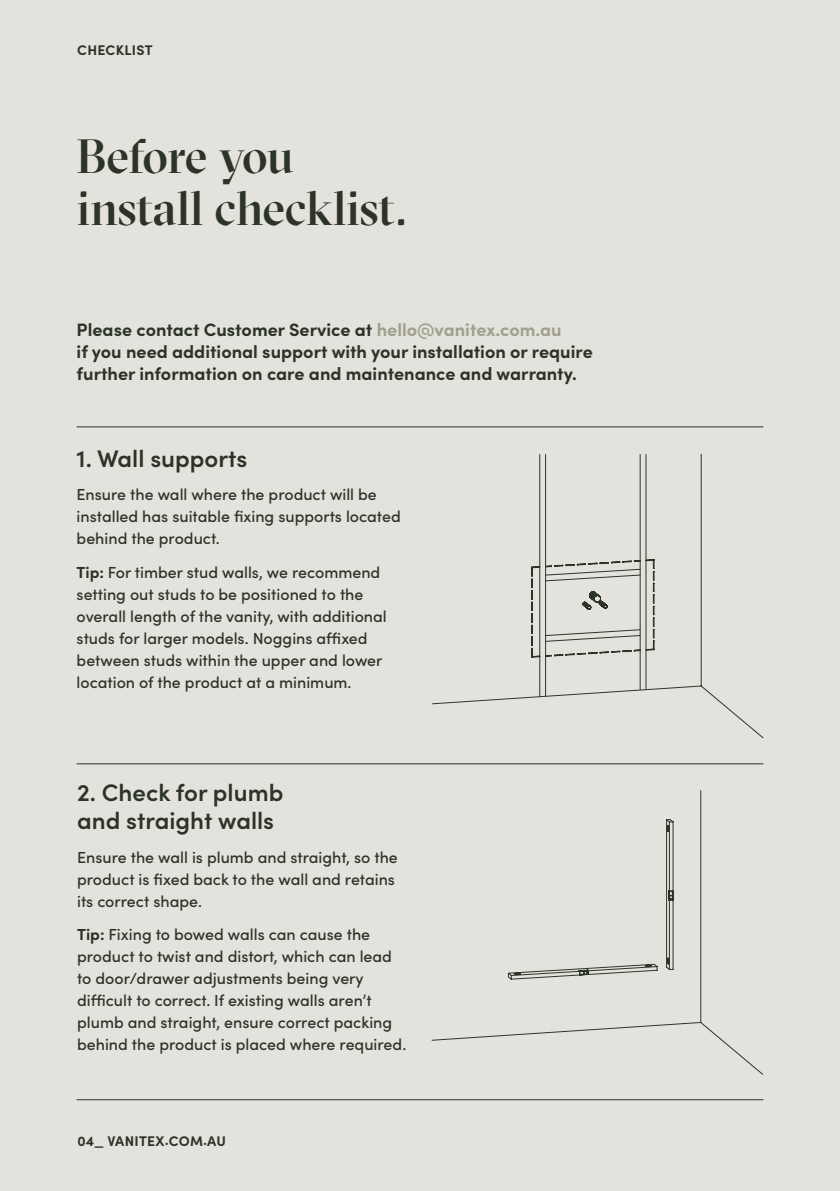
<style>
.page{position:relative;width:840px;height:1191px;background:#fff}
.page>*{position:absolute;margin:0;border:0;box-sizing:border-box;transform-origin:0 0}
.t1{font:500 48px/52px "GT Sectra Display";letter-spacing:-.01em;color:#2c3428}
.t2{font:600 24px/28px "Sofia Pro";color:#2c3428}
.t3{font:700 18px/22px "Sofia Pro";color:#2c3428}
.t4{font:500 16px/22px "Sofia Pro";color:#2c3428}
.t5{font:700 14px "Sofia Pro";letter-spacing:.02em;color:#2c3428}
.s1{color:#9fa18b}
.s2{font-weight:700}
</style>
<div class="page">
<div style="left:0;top:0;width:839px;height:1191px;background:#e4e2dc"></div>
<hr style="left:77px;top:763px;width:686px;height:1px;background:#2c3428">
<hr style="left:77px;top:426px;width:686px;height:1px;background:#2c3428">
<hr style="left:77px;top:1099px;width:686px;height:1px;background:#2c3428">
<svg style="left:431px;top:790px;width:332px;height:285px"></svg>
<svg style="left:432px;top:453px;width:331px;height:285px"></svg>
<hr style="left:539px;top:454px;width:1px;height:242px;background:#2c3428">
<hr style="left:545px;top:454px;width:1px;height:242px;background:#2c3428">
<hr style="left:639px;top:454px;width:1px;height:236px;background:#2c3428">
<hr style="left:645px;top:454px;width:1px;height:235px;background:#2c3428">
<svg style="left:531px;top:559px;width:123px;height:99px"></svg>
<p class="t5" style="left:77px;top:40px;width:77px">CHECKLIST</p>
<h1 class="t1" style="left:77px;top:130px;width:332px">Before you install checklist.</h1>
<p class="t3" style="left:77px;top:317px;width:517px">Please contact Customer Service at <span class="s1">hello@vanitex.com.au<br></span>if you need additional support with your installation or require further information on care and maintenance and warranty.</p>
<h2 class="t2" style="left:77px;top:443px;width:172px">1. Wall supports</h2>
<p class="t4" style="left:77px;top:482px;width:325px">Ensure the wall where the product will be installed has suitable fixing supports located behind the product.</p>
<p class="t4" style="left:77px;top:560px;width:311px"><span class="s2">Tip:</span> For timber stud walls, we recommend setting out studs to be positioned to the overall length of the vanity, with additional studs for larger models. Noggins affixed between studs within the upper and lower location of the product at a minimum.</p>
<h2 class="t2" style="left:77px;top:777px;width:208px">2. Check for plumb and straight walls</h2>
<p class="t4" style="left:77px;top:845px;width:322px">Ensure the wall is plumb and straight, so the product is fixed back to the wall and retains its correct shape.</p>
<p class="t4" style="left:77px;top:922px;width:330px"><span class="s2">Tip:</span> Fixing to bowed walls can cause the product to twist and distort, which can lead to door/drawer adjustments being very difficult to correct. If existing walls aren’t plumb and straight, ensure correct packing behind the product is placed where required.</p>
<p class="t5" style="left:77px;top:1130px;width:150px">04_ VANITEX.COM.AU</p>
</div>
